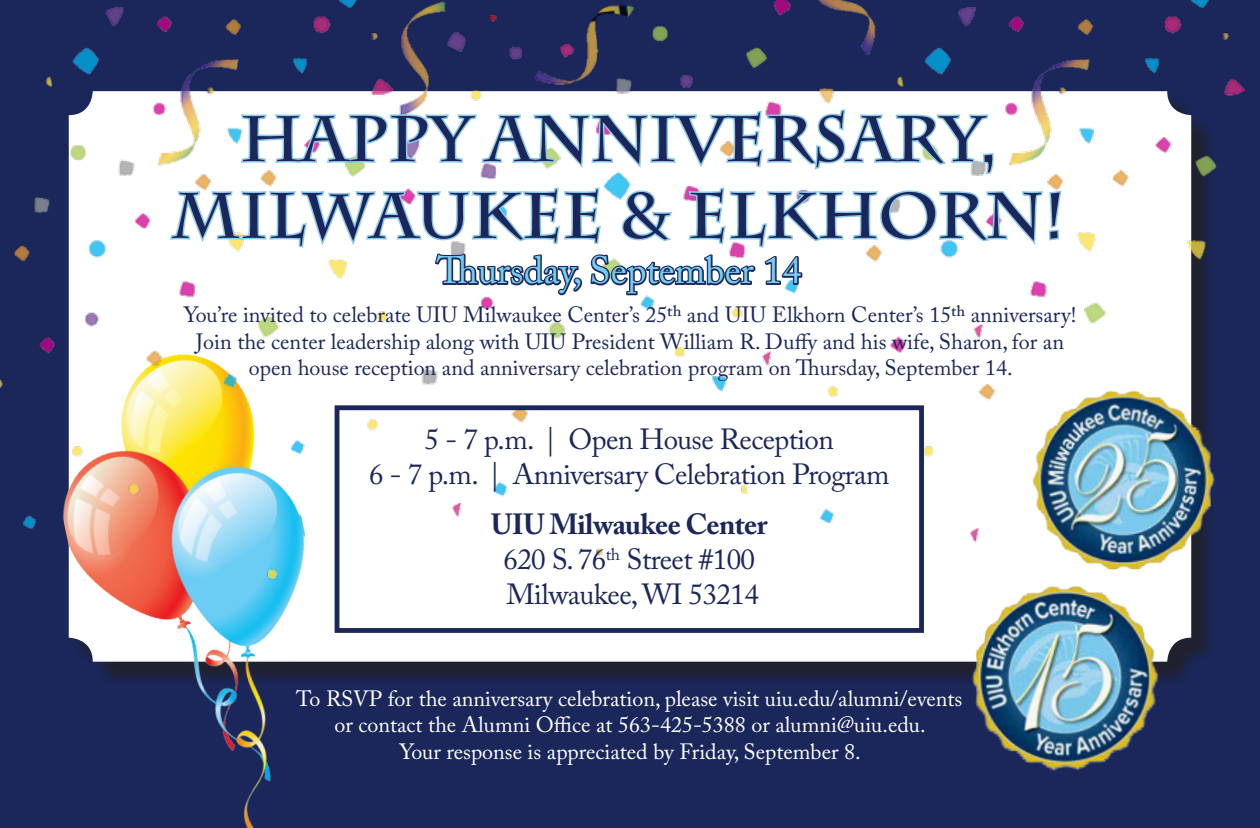
<style>
.page{position:relative;width:1260px;height:828px;background:#fff}
.page>*{position:absolute;margin:0;border:0;box-sizing:border-box;transform-origin:0 0}
.t1{font:700 64px/76.8px "Charlemagne Std";color:#1b275a;text-align:center}
.t2{font:38px "Adobe Caslon Pro";color:#77cef4}
.t3{font:29px/50.8px "Adobe Caslon Pro";letter-spacing:-.02em;color:#1b275a;text-align:center}
.t4{font:22px/26.4px "Adobe Caslon Pro";color:#1b275a;text-align:center}
.t5{font:22px "Adobe Caslon Pro";color:#fff}
.s1{font-weight:700}
</style>
<div class="page">
<div style="left:0;top:607px;width:1260px;height:221px;background:#1b275a"></div>
<div style="left:72px;top:94px;width:1145px;height:593px;background:#231f20;opacity:.75"></div>
<div style="left:69px;top:91px;width:1122px;height:571px;background:#fff;border-radius:24px"></div>
<img style="left:35px;top:607px;width:329px;height:221px">
<img style="left:966px;top:607px;width:200px;height:169px">
<img style="left:0;top:0;width:1260px;height:607px">
<svg style="left:168px;top:107px;width:896px;height:214px"></svg>
<div style="left:335px;top:405px;width:589px;height:228px;border:5px solid #1b275a"></div>
<p class="t1" style="left:172px;top:101px;width:896px">HAPPY ANNIVERSARY,<br>MILWAUKEE &amp; ELKHORN!</p>
<p class="t2" style="left:437px;top:248px;width:366px">Thursday, September 14</p>
<p class="t4" style="left:184px;top:301px;width:894px">You’re invited to celebrate UIU Milwaukee Center’s 25th and UIU Elkhorn Center’s 15th anniversary!<br>Join the center leadership along with UIU President William R. Duffy and his wife, Sharon, for an open house reception and anniversary celebration program on Thursday, September 14.</p>
<p class="t3" style="left:425px;top:413px;width:410px">5 - 7 p.m. | Open House Reception</p>
<p class="t3" style="left:369px;top:448px;width:522px">6 - 7 p.m. | Anniversary Celebration Program<br><span class="s1">UIU Milwaukee Center</span></p>
<p class="t3" style="left:503px;top:534px;width:253px">620 S. 76<sup>th</sup> Street #100</p>
<p class="t3" style="left:506px;top:569px;width:254px">Milwaukee, WI 53214</p>
<p class="t5" style="left:296px;top:686px;width:668px">To RSVP for the anniversary celebration, please visit uiu.edu/alumni/events</p>
<p class="t5" style="left:335px;top:712px;width:593px">or contact the Alumni Office at 563-425-5388 or alumni@uiu.edu.</p>
<p class="t5" style="left:399px;top:738px;width:463px">Your response is appreciated by Friday, September 8.</p>
</div>
